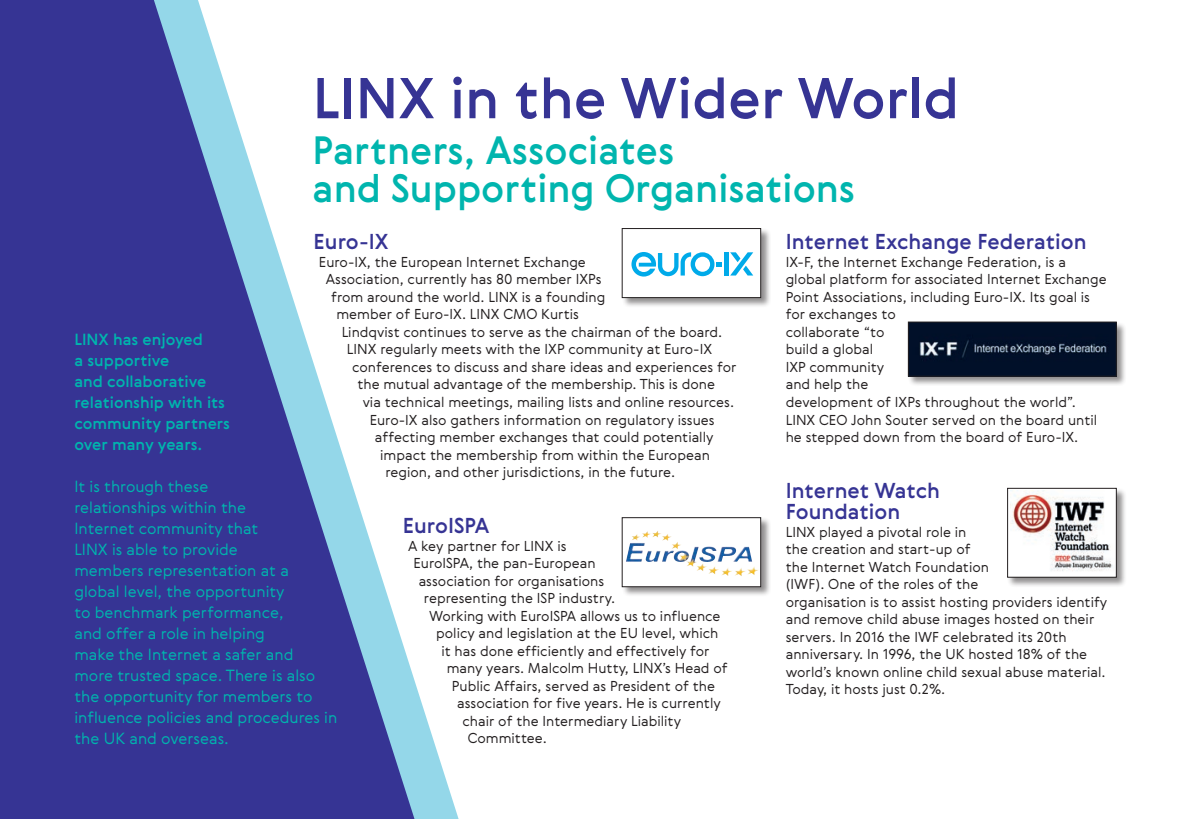
<style>
.page{position:relative;width:1191px;height:819px;background:#fff}
.page>*{position:absolute;margin:0;border:0;box-sizing:border-box;transform-origin:0 0}
.t1{font:500 56px "Gerbera";color:#363494}
.t2{font:500 38.5px/38.5px "Gerbera";color:#00b5ae}
.t3{font:500 21px/21px "Gerbera";color:#363494}
.t4{font:300 15.75px/21px "Gerbera";color:#00b5ae}
.t5{font:500 15.75px/21px "Gerbera";color:#00b5ae}
.t6{font:300 14px/17.5px "Gerbera";color:#231f20}
</style>
<div class="page">
<div style="left:621px;top:228px;width:150px;height:80px;background:#231f20;opacity:.5"></div>
<div style="left:622px;top:228px;width:138px;height:69px;background:#fff"></div>
<svg style="left:730px;top:252px;width:23px;height:23px"></svg>
<hr style="left:724px;top:252px;width:4px;height:23px;background:#00aae9">
<svg style="left:631px;top:252px;width:91px;height:24px"></svg>
<div style="left:622px;top:228px;width:139px;height:70px;border:1px solid #231f20"></div>
<div style="left:621px;top:517px;width:150px;height:80px;background:#231f20;opacity:.5"></div>
<svg style="left:624px;top:519px;width:135px;height:66px"></svg>
<img style="left:642px;top:530px;width:20px;height:8px">
<div style="left:622px;top:517px;width:139px;height:70px;border:1px solid #231f20"></div>
<div style="left:1006px;top:487px;width:120px;height:100px;background:#231f20;opacity:.5"></div>
<div style="left:1007px;top:488px;width:109px;height:89px;background:#fff"></div>
<img style="left:1010px;top:490px;width:103px;height:81px">
<div style="left:1007px;top:488px;width:109px;height:89px;border:1px solid #231f20"></div>
<div style="left:907px;top:321px;width:220px;height:66px;background:#231f20;opacity:.5"></div>
<img style="left:910px;top:324px;width:204px;height:50px">
<div style="left:908px;top:322px;width:208px;height:54px;border:1px solid #231f20"></div>
<div style="left:0;top:0;width:13px;height:819px;background:#363494"></div>
<svg style="left:13px;top:0;width:446px;height:819px"></svg>
<h1 class="t1" style="left:313px;top:60px;width:648px">LINX in the Wider World</h1>
<h2 class="t2" style="left:313px;top:130px;width:544px">Partners, Associates<br>and Supporting Organisations</h2>
<h3 class="t3" style="left:314px;top:231px;width:76px">Euro-IX</h3>
<p class="t6" style="left:319px;top:253px;width:268px">Euro-IX, the European Internet Exchange</p>
<p class="t6" style="left:326px;top:270px;width:277px">Association, currently has 80 member IXPs</p>
<p class="t6" style="left:331px;top:288px;width:276px">from around the world. LINX is a founding</p>
<p class="t6" style="left:336px;top:305px;width:244px">member of Euro-IX. LINX CMO Kurtis</p>
<p class="t6" style="left:342px;top:323px;width:382px">Lindqvist continues to serve as the chairman of the board.</p>
<p class="t6" style="left:347px;top:340px;width:367px">LINX regularly meets with the IXP community at Euro-IX</p>
<p class="t6" style="left:352px;top:358px;width:386px">conferences to discuss and share ideas and experiences for</p>
<p class="t6" style="left:357px;top:375px;width:359px">the mutual advantage of the membership. This is done</p>
<p class="t6" style="left:363px;top:393px;width:373px">via technical meetings, mailing lists and online resources.</p>
<p class="t6" style="left:370px;top:410px;width:346px">Euro-IX also gathers information on regulatory issues</p>
<p class="t6" style="left:375px;top:428px;width:340px">affecting member exchanges that could potentially</p>
<p class="t6" style="left:380px;top:445px;width:331px">impact the membership from within the European</p>
<p class="t6" style="left:385px;top:463px;width:291px">region, and other jurisdictions, in the future.</p>
<h3 class="t3" style="left:403px;top:514px;width:88px">EuroISPA</h3>
<p class="t6" style="left:408px;top:536px;width:160px">A key partner for LINX is</p>
<p class="t6" style="left:413px;top:554px;width:184px">EuroISPA, the pan-European</p>
<p class="t6" style="left:419px;top:571px;width:187px">association for organisations</p>
<p class="t6" style="left:424px;top:589px;width:193px">representing the ISP industry.</p>
<p class="t6" style="left:429px;top:606px;width:293px">Working with EuroISPA allows us to influence</p>
<p class="t6" style="left:436px;top:624px;width:284px">policy and legislation at the EU level, which</p>
<p class="t6" style="left:441px;top:641px;width:270px">it has done efficiently and effectively for</p>
<p class="t6" style="left:447px;top:659px;width:282px">many years. Malcolm Hutty, LINX’s Head of</p>
<p class="t6" style="left:452px;top:676px;width:264px">Public Affairs, served as President of the</p>
<p class="t6" style="left:457px;top:694px;width:265px">association for five years. He is currently</p>
<p class="t6" style="left:462px;top:711px;width:220px">chair of the Intermediary Liability</p>
<p class="t6" style="left:468px;top:729px;width:81px">Committee.</p>
<p class="t5" style="left:74px;top:329px;width:157px">LINX has enjoyed<br>a supportive<br>and collaborative relationship with its community partners over many years.</p>
<p class="t4" style="left:74px;top:475px;width:264px">It is through these<br>relationships within the<br>Internet community that<br>LINX is able to provide<br>members representation at a global level, the opportunity<br>to benchmark performance,<br>and offer a role in helping<br>make the Internet a safer and<br>more trusted space. There is also the opportunity for members to influence policies and procedures in the UK and overseas.</p>
<h3 class="t3" style="left:785px;top:231px;width:302px">Internet Exchange Federation</h3>
<p class="t6" style="left:785px;top:253px;width:322px">IX-F, the Internet Exchange Federation, is a global platform for associated Internet Exchange<br>Point Associations, including Euro-IX. Its goal is for exchanges to<br>collaborate “to<br>build a global<br>IXP community<br>and help the<br>development of IXPs throughout the world”.<br>LINX CEO John Souter served on the board until he stepped down from the board of Euro-IX.</p>
<h3 class="t3" style="left:785px;top:479px;width:156px">Internet Watch<br>Foundation</h3>
<p class="t6" style="left:785px;top:522px;width:323px">LINX played a pivotal role in<br>the creation and start-up of<br>the Internet Watch Foundation<br>(IWF). One of the roles of the<br>organisation is to assist hosting providers identify and remove child abuse images hosted on their servers. In 2016 the IWF celebrated its 20th anniversary. In 1996, the UK hosted 18% of the world’s known online child sexual abuse material.<br>Today, it hosts just 0.2%.</p>
</div>
